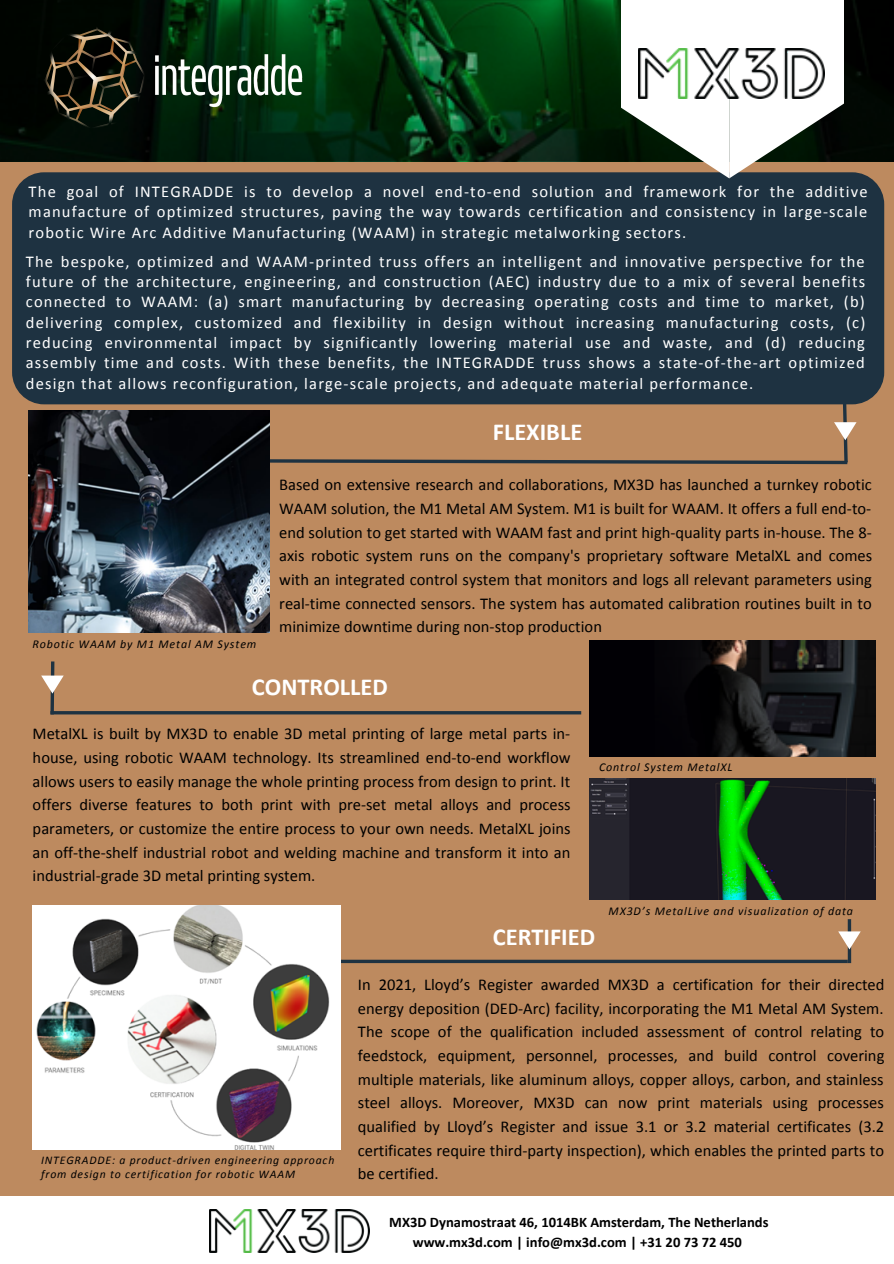
<style>
.page{position:relative;width:894px;height:1264px;background:#fff}
.page>*{position:absolute;margin:0;border:0;box-sizing:border-box;transform-origin:0 0}
.t1{font:700 24.45px "Calibri";color:#fff}
.t2{font:16.5px/23.7px "Calibri";color:#000;text-align:justify}
.t3{font:16.5px/20.2px "Calibri";letter-spacing:.07em;color:#fff;text-align:justify}
.t4{font:700 14.55px "Calibri";color:#000}
.t5{font:italic 12px "Calibri";letter-spacing:.07em;color:#000}
.t6{font:italic 11.7px/13.6px "Calibri";letter-spacing:.07em;color:#000}
</style>
<div class="page">
<div style="left:0;top:0;width:893px;height:1263px;background:#bd8a5f"></div>
<svg style="left:0;top:0;width:893px;height:161px;background:#022b0d"></svg>
<div style="left:12px;top:172px;width:871px;height:232px;background:#1e3241;border-radius:32px"></div>
<div style="left:621px;top:0;width:222px;height:61px;background:#fff"></div>
<svg style="left:621px;top:61px;width:222px;height:117px"></svg>
<img style="left:29px;top:16px;width:282px;height:121px">
<img style="left:638px;top:49px;width:186px;height:49px">
<div style="left:0;top:1196px;width:893px;height:67px;background:#fff"></div>
<img style="left:209px;top:1209px;width:160px;height:43px">
<hr style="left:50px;top:711px;width:531px;height:3px;background:#1e3241">
<svg style="left:209px;top:404px;width:647px;height:61px"></svg>
<svg style="left:41px;top:661px;width:23px;height:54px"></svg>
<svg style="left:340px;top:959px;width:507px;height:4px;background:#3a4246"></svg>
<hr style="left:847px;top:919px;width:3px;height:44px;background:#1e3241">
<svg style="left:838px;top:931px;width:22px;height:18px"></svg>
<img style="left:29px;top:411px;width:241px;height:222px">
<img style="left:589px;top:640px;width:286px;height:116px">
<img style="left:589px;top:778px;width:286px;height:121px">
<img style="left:32px;top:905px;width:308px;height:244px">
<p class="t3" style="left:29px;top:183px;width:840px">The goal of INTEGRADDE is to develop a novel end-to-end solution and framework for the additive manufacture of optimized structures, paving the way towards certification and consistency in large-scale robotic Wire Arc Additive Manufacturing (WAAM) in strategic metalworking sectors.</p>
<p class="t3" style="left:26px;top:252px;width:840px">The bespoke, optimized and WAAM-printed truss offers an intelligent and innovative perspective for the future of the architecture, engineering, and construction (AEC) industry due to a mix of several benefits connected to WAAM: (a) smart manufacturing by decreasing operating costs and time to market, (b) delivering complex, customized and flexibility in design without increasing manufacturing costs, (c) reducing environmental impact by significantly lowering material use and waste, and (d) reducing assembly time and costs. With these benefits, the INTEGRADDE truss shows a state-of-the-art optimized design that allows reconfiguration, large-scale projects, and adequate material performance.</p>
<p class="t5" style="left:32px;top:639px;width:225px">Robotic WAAM by M1 Metal AM System</p>
<p class="t1" style="left:492px;top:421px;width:91px">FLEXIBLE</p>
<p class="t2" style="left:279px;top:474px;width:594px">Based on extensive research and collaborations, MX3D has launched a turnkey robotic WAAM solution, the M1 Metal AM System. M1 is built for WAAM. It offers a full end-to&shy;end solution to get started with WAAM fast and print high-quality parts in-house. The 8- axis robotic system runs on the company's proprietary software MetalXL and comes with an integrated control system that monitors and logs all relevant parameters using real-time connected sensors. The system has automated calibration routines built in to minimize downtime during non-stop production</p>
<p class="t1" style="left:252px;top:676px;width:137px">CONTROLLED</p>
<p class="t2" style="left:33px;top:723px;width:539px">MetalXL is built by MX3D to enable 3D metal printing of large metal parts in&shy;house, using robotic WAAM technology. Its streamlined end-to-end workflow allows users to easily manage the whole printing process from design to print. It offers diverse features to both print with pre-set metal alloys and process parameters, or customize the entire process to your own needs. MetalXL joins an off-the-shelf industrial robot and welding machine and transform it into an industrial-grade 3D metal printing system.</p>
<p class="t5" style="left:599px;top:761px;width:135px">Control System MetalXL</p>
<p class="t5" style="left:608px;top:906px;width:246px">MX3D’s MetalLive and visualization of data</p>
<p class="t6" style="left:41px;top:1154px;width:294px">INTEGRADDE: a product-driven engineering approach from design to certification for robotic WAAM</p>
<p class="t1" style="left:492px;top:927px;width:104px">CERTIFIED</p>
<p class="t2" style="left:358px;top:973px;width:528px">In 2021, Lloyd’s Register awarded MX3D a certification for their directed energy deposition (DED-Arc) facility, incorporating the M1 Metal AM System.<br>The scope of the qualification included assessment of control relating to feedstock, equipment, personnel, processes, and build control covering multiple materials, like aluminum alloys, copper alloys, carbon, and stainless steel alloys. Moreover, MX3D can now print materials using processes qualified by Lloyd’s Register and issue 3.1 or 3.2 material certificates (3.2 certificates require third-party inspection), which enables the printed parts to be certified.</p>
<p class="t4" style="left:389px;top:1216px;width:381px">MX3D Dynamostraat 46, 1014BK Amsterdam, The Netherlands</p>
<p class="t4" style="left:412px;top:1236px;width:330px">www.mx3d.com | info@mx3d.com | +31 20 73 72 450</p>
</div>
